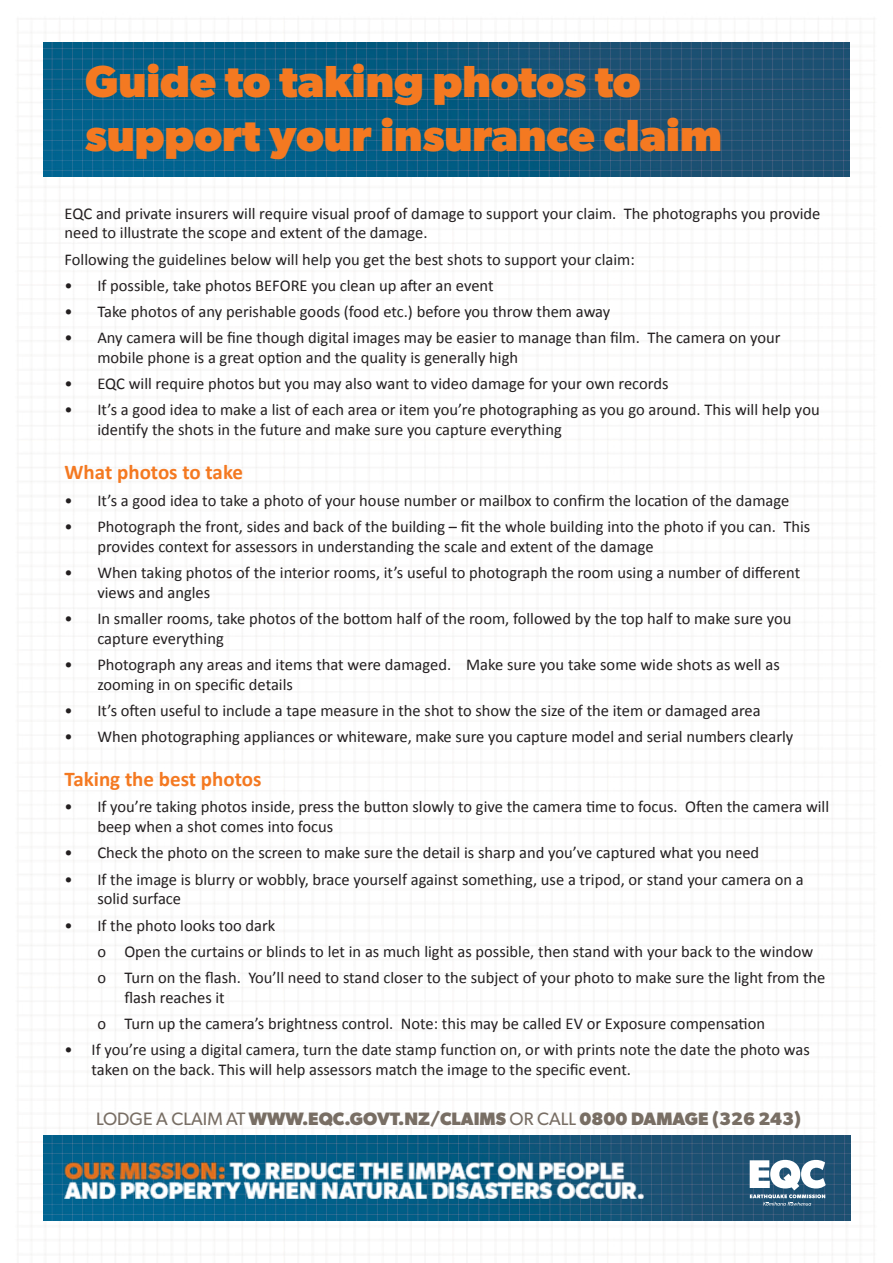
<style>
.page{position:relative;width:893px;height:1263px;background:#fff}
.page>*{position:absolute;margin:0;border:0;box-sizing:border-box;transform-origin:0 0}
.t1{font:700 45px/54px "Gibson";color:#f47921}
.t2{font:700 21px "Calibri";color:#f47921}
.t3{font:700 18px "Gibson";color:#786e64}
.t4{font:16.5px/19.8px "Calibri";color:#231f20}
.s1{font-weight:400}
</style>
<div class="page">
<img style="left:17px;top:18px;width:858px;height:1238px">
<img style="left:44px;top:1135px;width:806px;height:85px">
<svg style="left:750px;top:1160px;width:76px;height:45px"></svg>
<img style="left:43px;top:43px;width:807px;height:133px">
<img style="left:64px;top:1161px;width:582px;height:37px">
<p class="t1" style="left:85px;top:53px;width:638px">Guide to taking photos to support your insurance claim</p>
<p class="t4" style="left:65px;top:203px;width:757px">EQC and private insurers will require visual proof of damage to support your claim. The photographs you provide need to illustrate the scope and extent of the damage.</p>
<p class="t4" style="left:65px;top:249px;width:572px">Following the guidelines below will help you get the best shots to support your claim:</p>
<p class="t4" style="left:65px;top:275px;width:430px">• If possible, take photos BEFORE you clean up after an event</p>
<p class="t4" style="left:65px;top:302px;width:547px">• Take photos of any perishable goods (food etc.) before you throw them away</p>
<p class="t4" style="left:97px;top:328px;width:685px;text-indent:-33px">• Any camera will be fine though digital images may be easier to manage than film. The camera on your mobile phone is a great option and the quality is generally high</p>
<p class="t4" style="left:65px;top:374px;width:605px">• EQC will require photos but you may also want to video damage for your own records</p>
<p class="t4" style="left:97px;top:400px;width:724px;text-indent:-33px">• It’s a good idea to make a list of each area or item you’re photographing as you go around. This will help you identify the shots in the future and make sure you capture everything</p>
<p class="t2" style="left:65px;top:459px;width:180px">What photos to take</p>
<p class="t4" style="left:65px;top:490px;width:726px">• It’s a good idea to take a photo of your house number or mailbox to confirm the location of the damage</p>
<p class="t4" style="left:97px;top:516px;width:714px;text-indent:-33px">• Photograph the front, sides and back of the building – fit the whole building into the photo if you can. This provides context for assessors in understanding the scale and extent of the damage</p>
<p class="t4" style="left:97px;top:562px;width:704px;text-indent:-33px">• When taking photos of the interior rooms, it’s useful to photograph the room using a number of different views and angles</p>
<p class="t4" style="left:97px;top:608px;width:696px;text-indent:-33px">• In smaller rooms, take photos of the bottom half of the room, followed by the top half to make sure you capture everything</p>
<p class="t4" style="left:97px;top:654px;width:684px;text-indent:-33px">• Photograph any areas and items that were damaged. Make sure you take some wide shots as well as zooming in on specific details</p>
<p class="t4" style="left:65px;top:700px;width:698px">• It’s often useful to include a tape measure in the shot to show the size of the item or damaged area</p>
<p class="t4" style="left:65px;top:727px;width:730px">• When photographing appliances or whiteware, make sure you capture model and serial numbers clearly</p>
<p class="t2" style="left:65px;top:766px;width:198px">Taking the best photos</p>
<p class="t4" style="left:97px;top:797px;width:733px;text-indent:-33px">• If you’re taking photos inside, press the button slowly to give the camera time to focus. Often the camera will beep when a shot comes into focus</p>
<p class="t4" style="left:65px;top:843px;width:696px">• Check the photo on the screen to make sure the detail is sharp and you’ve captured what you need</p>
<p class="t4" style="left:97px;top:869px;width:708px;text-indent:-33px">• If the image is blurry or wobbly, brace yourself against something, use a tripod, or stand your camera on a solid surface</p>
<p class="t4" style="left:65px;top:915px;width:212px">• If the photo looks too dark</p>
<p class="t4" style="left:97px;top:941px;width:717px">o Open the curtains or blinds to let in as much light as possible, then stand with your back to the window</p>
<p class="t4" style="left:124px;top:968px;width:703px;text-indent:-27px">o Turn on the flash. You’ll need to stand closer to the subject of your photo to make sure the light from the flash reaches it</p>
<p class="t4" style="left:97px;top:1014px;width:669px">o Turn up the camera’s brightness control. Note: this may be called EV or Exposure compensation</p>
<p class="t4" style="left:92px;top:1040px;width:720px;text-indent:-27px">• If you’re using a digital camera, turn the date stamp function on, or with prints note the date the photo was taken on the back. This will help assessors match the image to the specific event.</p>
<p class="t3" style="left:96px;top:1108px;width:706px"><span class="s1">LODGE A CLAIM AT</span> WWW.EQC.GOVT.NZ/CLAIMS <span class="s1">OR CALL</span> 0800 DAMAGE (326 243)</p>
</div>
